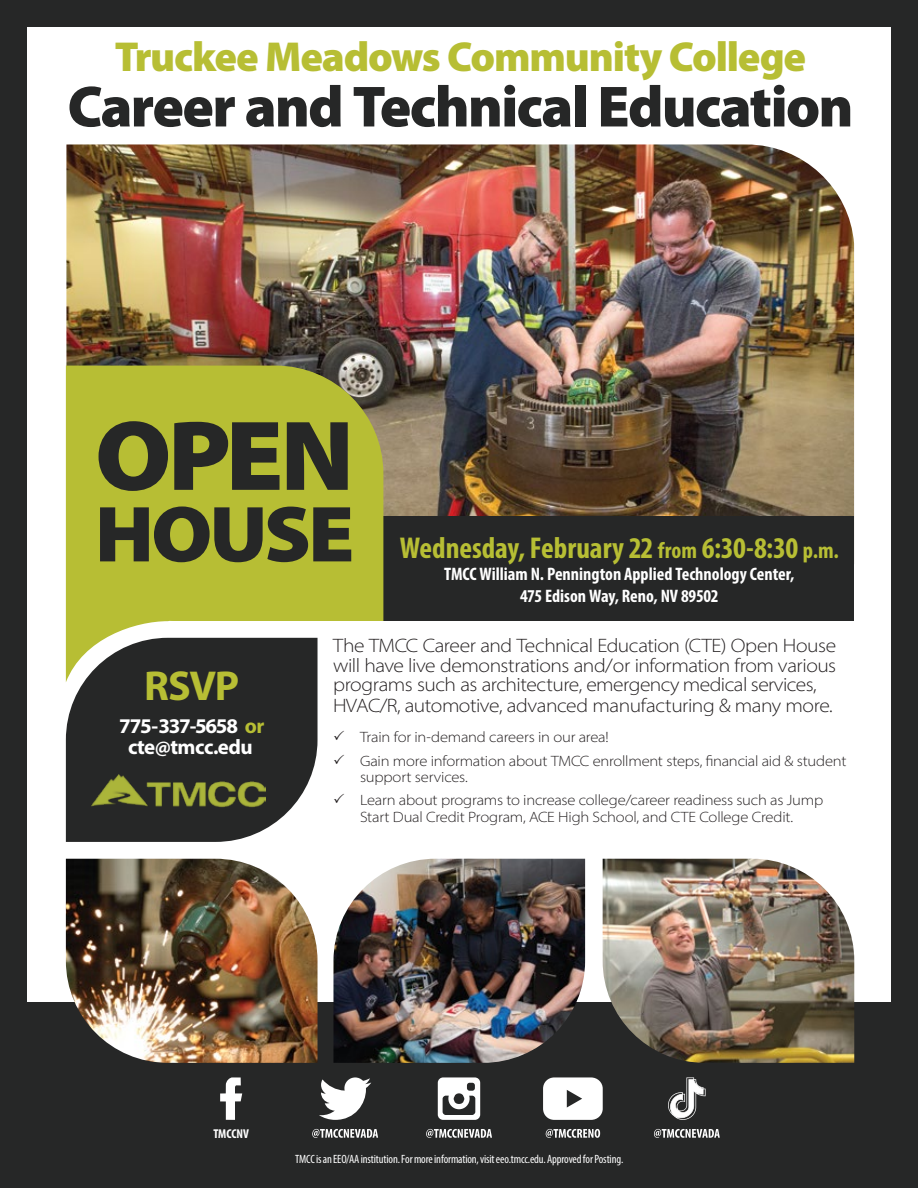
<style>
.page{position:relative;width:918px;height:1188px;background:#fff}
.page>*{position:absolute;margin:0;border:0;box-sizing:border-box;transform-origin:0 0}
.t1{font:900 58.5px "Myriad Pro";letter-spacing:-.03em;color:#262727}
.t2{font:900 42px "Myriad Pro";letter-spacing:-.03em;color:#b7be34}
.t3{font:700 42px "Myriad Pro";color:#b7be34}
.t4{font:700 condensed 30.15px "Myriad Pro";color:#b7be34}
.t5{font:700 21px/20.7px "Myriad Pro";letter-spacing:-.025em;color:#fff;text-align:center}
.t6{font:300 semi-expanded 19.5px/20px "Myriad Pro";letter-spacing:-.025em;color:#231f20}
.t7{font:700 condensed 18.15px/21.8px "Myriad Pro";color:#fff;text-align:center}
.t8{font:300 semi-expanded 15px/23.2px "Myriad Pro";letter-spacing:-.015em;color:#231f20}
.t9{font:700 condensed 12.9px "Myriad Pro";color:#fff}
.t10{font:condensed 12px "Myriad Pro";letter-spacing:-.01em;color:#fff}
.s1{color:#b7be34}
.s2{font-size:22.95px}
</style>
<div class="page">
<div style="left:0;top:1003px;width:918px;height:185px;background:#262727"></div>
<div style="left:891px;top:0;width:27px;height:1070px;background:#262727"></div>
<div style="left:0;top:0;width:27px;height:1070px;background:#262727"></div>
<div style="left:0;top:0;width:918px;height:27px;background:#262727"></div>
<img style="left:66px;top:859px;width:252px;height:204px">
<svg style="left:66px;top:682px;width:252px;height:160px;background:#373737"></svg>
<img style="left:603px;top:859px;width:251px;height:204px">
<img style="left:66px;top:144px;width:788px;height:372px">
<div style="left:383px;top:516px;width:471px;height:105px;background:#262727"></div>
<svg style="left:668px;top:1077px;width:38px;height:43px"></svg>
<svg style="left:543px;top:1077px;width:60px;height:43px;background:#e6e6e6"></svg>
<svg style="left:220px;top:1077px;width:22px;height:43px"></svg>
<svg style="left:312px;top:1129px;width:66px;height:9px"></svg>
<svg style="left:426px;top:1129px;width:66px;height:9px"></svg>
<svg style="left:654px;top:1129px;width:66px;height:9px"></svg>
<svg style="left:546px;top:1129px;width:54px;height:9px"></svg>
<svg style="left:319px;top:1077px;width:52px;height:43px"></svg>
<svg style="left:438px;top:1077px;width:42px;height:43px"></svg>
<svg style="left:66px;top:366px;width:317px;height:316px;background:#aaaf4c"></svg>
<svg style="left:100px;top:506px;width:251px;height:56px;background:#5f622c"></svg>
<svg style="left:99px;top:421px;width:249px;height:70px;background:#5c5f2b"></svg>
<img style="left:91px;top:774px;width:175px;height:34px">
<img style="left:333px;top:859px;width:252px;height:204px">
<h2 class="t2" style="left:115px;top:29px;width:693px">Truckee Meadows Community College</h2>
<h1 class="t1" style="left:68px;top:68px;width:788px">Career and Technical Education</h1>
<h2 class="t3" style="left:144px;top:659px;width:96px">RSVP</h2>
<h3 class="t5" style="left:119px;top:715px;width:147px">775-337-5658 <span class="s1">or </span>cte@tmcc.edu</h3>
<h3 class="t4" style="left:400px;top:529px;width:441px">Wednesday, February 22 <span class="s2">from</span> 6:30-8:30 <span class="s2">p.m.</span></h3>
<p class="t7" style="left:444px;top:563px;width:352px">TMCC William N. Pennington Applied Technology Center,<br>475 Edison Way, Reno, NV 89502</p>
<p class="t6" style="left:333px;top:636px;width:505px">The TMCC Career and Technical Education (CTE) Open House will have live demonstrations and/or information from various programs such as architecture, emergency medical services, HVAC/R, automotive, advanced manufacturing &amp; many more.</p>
<p class="t8" style="left:360px;top:726px;width:488px">Train for in-demand careers in our area!<br>Gain more information about TMCC enrollment steps, financial aid &amp; student</p>
<p class="t8" style="left:360px;top:765px;width:465px">support services.<br>Learn about programs to increase college/career readiness such as Jump</p>
<p class="t8" style="left:360px;top:805px;width:434px">Start Dual Credit Program, ACE High School, and CTE College Credit.</p>
<p class="t9" style="left:213px;top:1125px;width:37px">TMCCNV</p>
<p class="t10" style="left:295px;top:1151px;width:330px">TMCC isan EEO/AA institution. For more information, visit eeo.tmcc.edu. ApprovedforPosting.</p>
</div>
